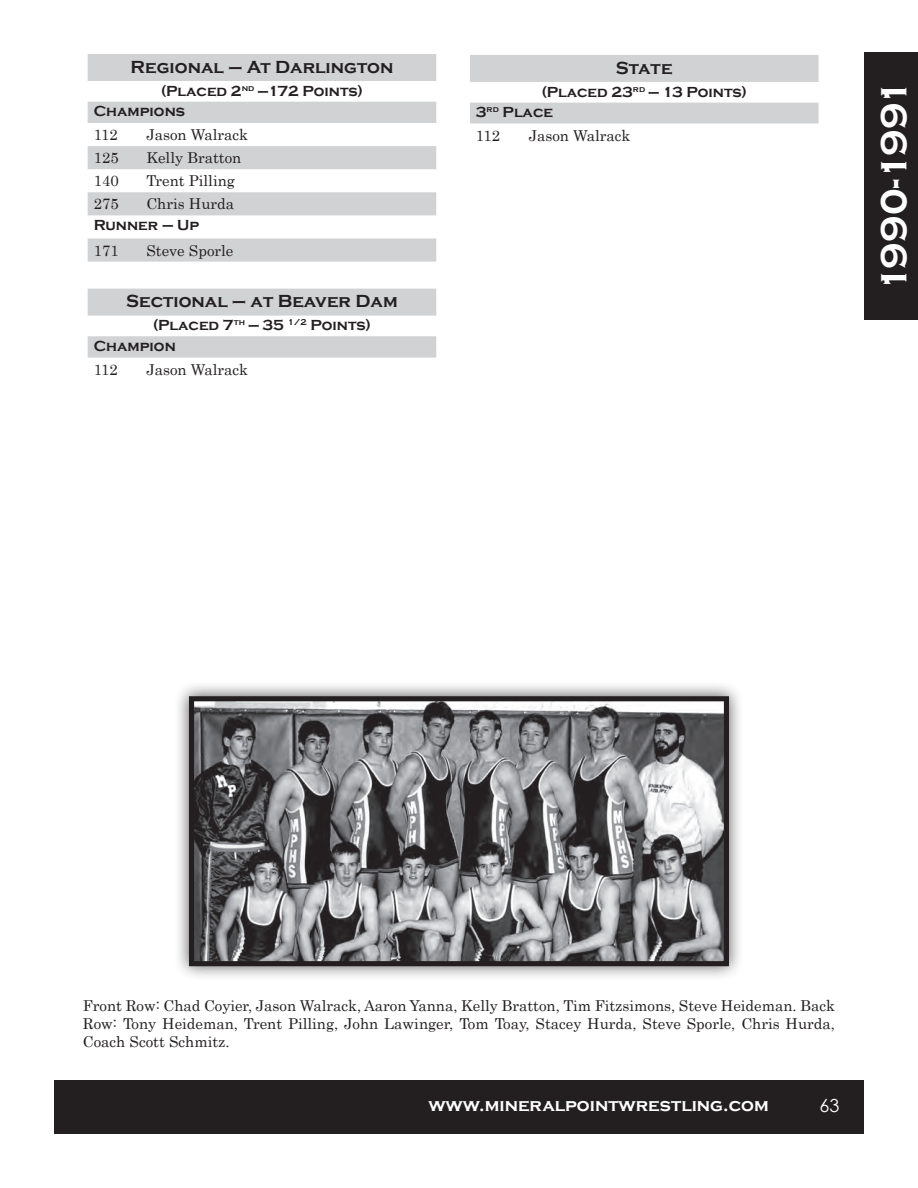
<style>
.page{position:relative;width:918px;height:1188px;background:#fff}
.page>*{position:absolute;margin:0;border:0;box-sizing:border-box;transform-origin:0 0}
.t1{font:700 37.5px "Copperplate Gothic";letter-spacing:-.04em;color:#fff}
.t2{font:700 18px "Copperplate Gothic";color:#231f20}
.t3{font:700 18px "Copperplate Gothic";color:#fff}
.t4{font:18px "Century Gothic";color:#fff}
.t5{font:15px/18px "Century";color:#231f20;text-align:justify}
.t6{font:700 15px/20.7px "Copperplate Gothic";color:#231f20}
</style>
<div class="page">
<div style="left:54px;top:1080px;width:810px;height:54px;background:#231f20"></div>
<div style="left:864px;top:52px;width:54px;height:267px;background:#231f20"></div>
<svg style="left:88px;top:54px;width:348px;height:208px;fill:#d1d2d4"></svg>
<svg style="left:88px;top:289px;width:348px;height:69px"></svg>
<svg style="left:470px;top:55px;width:349px;height:68px"></svg>
<div style="left:173px;top:680px;width:570px;height:301px;background:#231f20;opacity:.75"></div>
<img style="left:195px;top:702px;width:528px;height:258px">
<div style="left:189px;top:696px;width:540px;height:270px;border:5px solid #231f20"></div>
<p class="t2" style="left:130px;top:57px;width:264px">Regional – At Darlington</p>
<p class="t6" style="left:94px;top:81px;width:271px;text-indent:67px">(Placed 2<sup>nd</sup> —172 Points)<br>Champions</p>
<p class="t5" style="left:94px;top:124px;width:26px">112</p>
<p class="t5" style="left:146px;top:124px;width:103px">Jason Walrack</p>
<p class="t5" style="left:94px;top:147px;width:27px">125</p>
<p class="t5" style="left:146px;top:147px;width:97px">Kelly Bratton</p>
<p class="t5" style="left:94px;top:171px;width:27px">140</p>
<p class="t5" style="left:146px;top:171px;width:90px">Trent Pilling</p>
<p class="t5" style="left:94px;top:194px;width:27px">275</p>
<p class="t5" style="left:146px;top:194px;width:89px">Chris Hurda</p>
<p class="t6" style="left:94px;top:215px;width:107px">Runner – Up</p>
<p class="t5" style="left:94px;top:240px;width:27px">171</p>
<p class="t5" style="left:146px;top:240px;width:88px">Steve Sporle</p>
<p class="t2" style="left:126px;top:291px;width:273px">Sectional – at Beaver Dam</p>
<p class="t6" style="left:94px;top:315px;width:279px;text-indent:59px">(Placed 7<sup>th</sup> — 35 <sup>1/2</sup> Points)<br>Champion</p>
<p class="t5" style="left:94px;top:359px;width:26px">112</p>
<p class="t5" style="left:146px;top:359px;width:103px">Jason Walrack</p>
<p class="t2" style="left:616px;top:58px;width:58px">State</p>
<p class="t6" style="left:476px;top:82px;width:272px;text-indent:66px">(Placed 23<sup>rd</sup> — 13 Points)<br>3<sup>rd</sup> Place</p>
<p class="t5" style="left:476px;top:125px;width:26px">112</p>
<p class="t5" style="left:529px;top:125px;width:103px">Jason Walrack</p>
<h1 class="t1" style="left:873px;top:292px;width:215px;rotate:-90deg">1990-1991</h1>
<p class="t5" style="left:83px;top:995px;width:754px">Front Row: Chad Coyier, Jason Walrack, Aaron Yanna, Kelly Bratton, Tim Fitzsimons, Steve Heideman. Back Row: Tony Heideman, Trent Pilling, John Lawinger, Tom Toay, Stacey Hurda, Steve Sporle, Chris Hurda, Coach Scott Schmitz.</p>
<p class="t3" style="left:428px;top:1096px;width:342px">www.mineralpointwrestling.com</p>
<p class="t4" style="left:819px;top:1093px;width:21px">63</p>
</div>
